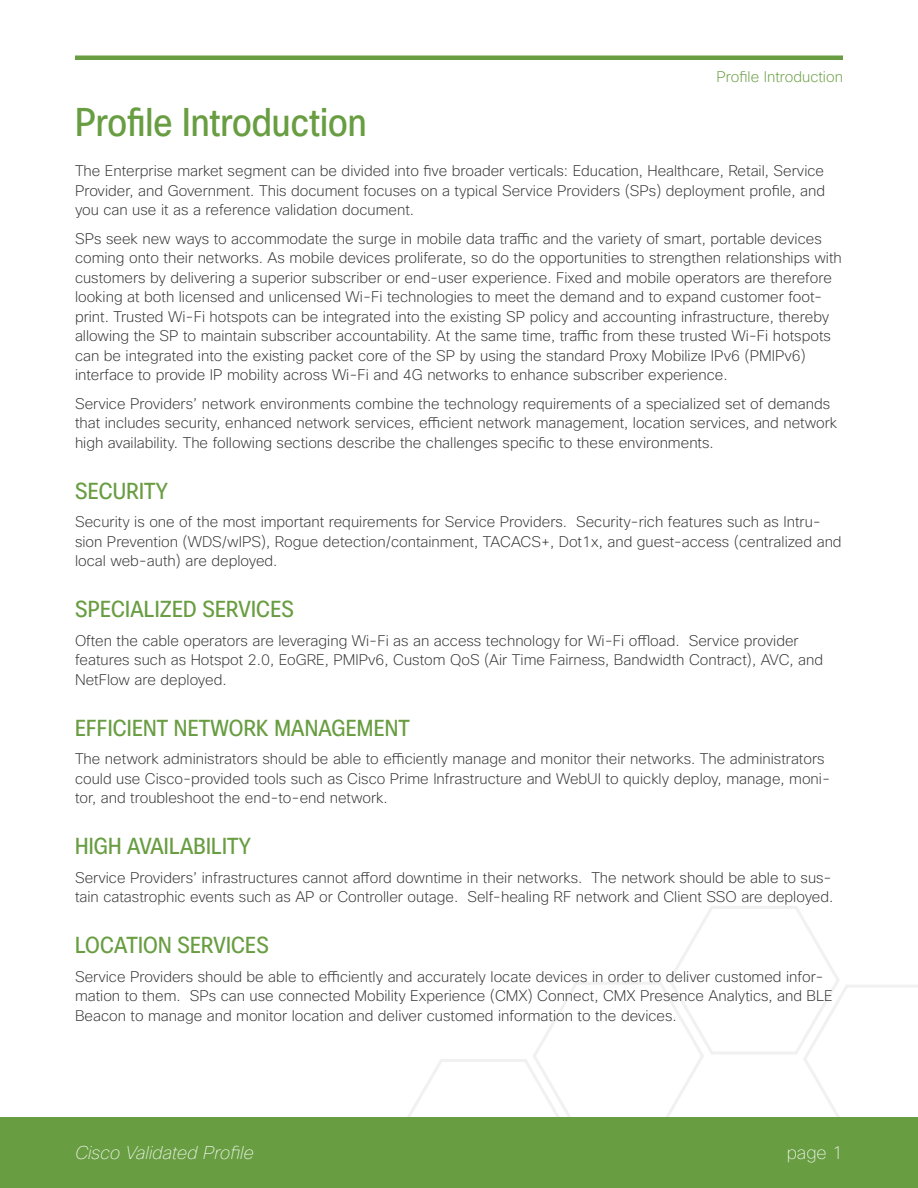
<style>
.page{position:relative;width:918px;height:1188px;background:#fff}
.page>*{position:absolute;margin:0;border:0;box-sizing:border-box;transform-origin:0 0}
.t1{font:condensed 39px "Cisco Sans";color:#689d41}
.t2{font:condensed 22.5px "Cisco Sans";letter-spacing:.01em;color:#689d41}
.t3{font:italic 100 18px "Cisco Sans";color:#fff}
.t4{font:100 18px "Cisco Sans";color:#fff}
.t5{font:200 15px/19.5px "Cisco Sans";color:#323232}
.t6{font:200 15px "Cisco Sans";color:#689d41}
</style>
<div class="page">
<svg style="left:396px;top:906px;width:522px;height:212px"></svg>
<div style="left:0;top:1118px;width:918px;height:70px;background:#689d41"></div>
<hr style="left:75px;top:56px;width:768px;height:4px;background:#689d41">
<p class="t6" style="left:717px;top:68px;width:128px">Profile Introduction</p>
<h1 class="t1" style="left:75px;top:97px;width:293px">Profile Introduction</h1>
<p class="t5" style="left:75px;top:161px;width:752px;text-align:justify">The Enterprise market segment can be divided into five broader verticals: Education, Healthcare, Retail, Service Provider, and Government. This document focuses on a typical Service Providers (SPs) deployment profile, and you can use it as a reference validation document.</p>
<p class="t5" style="left:75px;top:229px;width:768px">SPs seek new ways to accommodate the surge in mobile data traffic and the variety of smart, portable devices coming onto their networks. As mobile devices proliferate, so do the opportunities to strengthen relationships with customers by delivering a superior subscriber or end-user experience. Fixed and mobile operators are therefore looking at both licensed and unlicensed Wi-Fi technologies to meet the demand and to expand customer foot&shy;print. Trusted Wi-Fi hotspots can be integrated into the existing SP policy and accounting infrastructure, thereby allowing the SP to maintain subscriber accountability. At the same time, traffic from these trusted Wi-Fi hotspots can be integrated into the existing packet core of the SP by using the standard Proxy Mobilize IPv6 (PMIPv6) interface to provide IP mobility across Wi-Fi and 4G networks to enhance subscriber experience.</p>
<p class="t5" style="left:75px;top:394px;width:764px">Service Providers’ network environments combine the technology requirements of a specialized set of demands that includes security, enhanced network services, efficient network management, location services, and network high availability. The following sections describe the challenges specific to these environments.</p>
<h2 class="t2" style="left:75px;top:477px;width:94px">SECURITY</h2>
<p class="t5" style="left:75px;top:512px;width:768px">Security is one of the most important requirements for Service Providers. Security-rich features such as Intru&shy;sion Prevention (WDS/wIPS), Rogue detection/containment, TACACS+, Dot1x, and guest-access (centralized and local web-auth) are deployed.</p>
<h2 class="t2" style="left:75px;top:595px;width:220px">SPECIALIZED SERVICES</h2>
<p class="t5" style="left:75px;top:631px;width:750px">Often the cable operators are leveraging Wi-Fi as an access technology for Wi-Fi offload. Service provider features such as Hotspot 2.0, EoGRE, PMIPv6, Custom QoS (Air Time Fairness, Bandwidth Contract), AVC, and<br>NetFlow are deployed.</p>
<h2 class="t2" style="left:75px;top:714px;width:336px">EFFICIENT NETWORK MANAGEMENT</h2>
<p class="t5" style="left:75px;top:749px;width:757px">The network administrators should be able to efficiently manage and monitor their networks. The administrators could use Cisco-provided tools such as Cisco Prime Infrastructure and WebUI to quickly deploy, manage, moni&shy;tor, and troubleshoot the end-to-end network.</p>
<h2 class="t2" style="left:75px;top:832px;width:177px">HIGH AVAILABILITY</h2>
<p class="t5" style="left:75px;top:868px;width:760px">Service Providers’ infrastructures cannot afford downtime in their networks. The network should be able to sus&shy;tain catastrophic events such as AP or Controller outage. Self-healing RF network and Client SSO are deployed.</p>
<h2 class="t2" style="left:75px;top:931px;width:195px">LOCATION SERVICES</h2>
<p class="t5" style="left:75px;top:967px;width:759px">Service Providers should be able to efficiently and accurately locate devices in order to deliver customed infor&shy;mation to them. SPs can use connected Mobility Experience (CMX) Connect, CMX Presence Analytics, and BLE<br>Beacon to manage and monitor location and deliver customed information to the devices.</p>
<p class="t3" style="left:75px;top:1141px;width:180px">Cisco Validated Profile</p>
<p class="t4" style="left:787px;top:1141px;width:58px">page 1</p>
</div>
